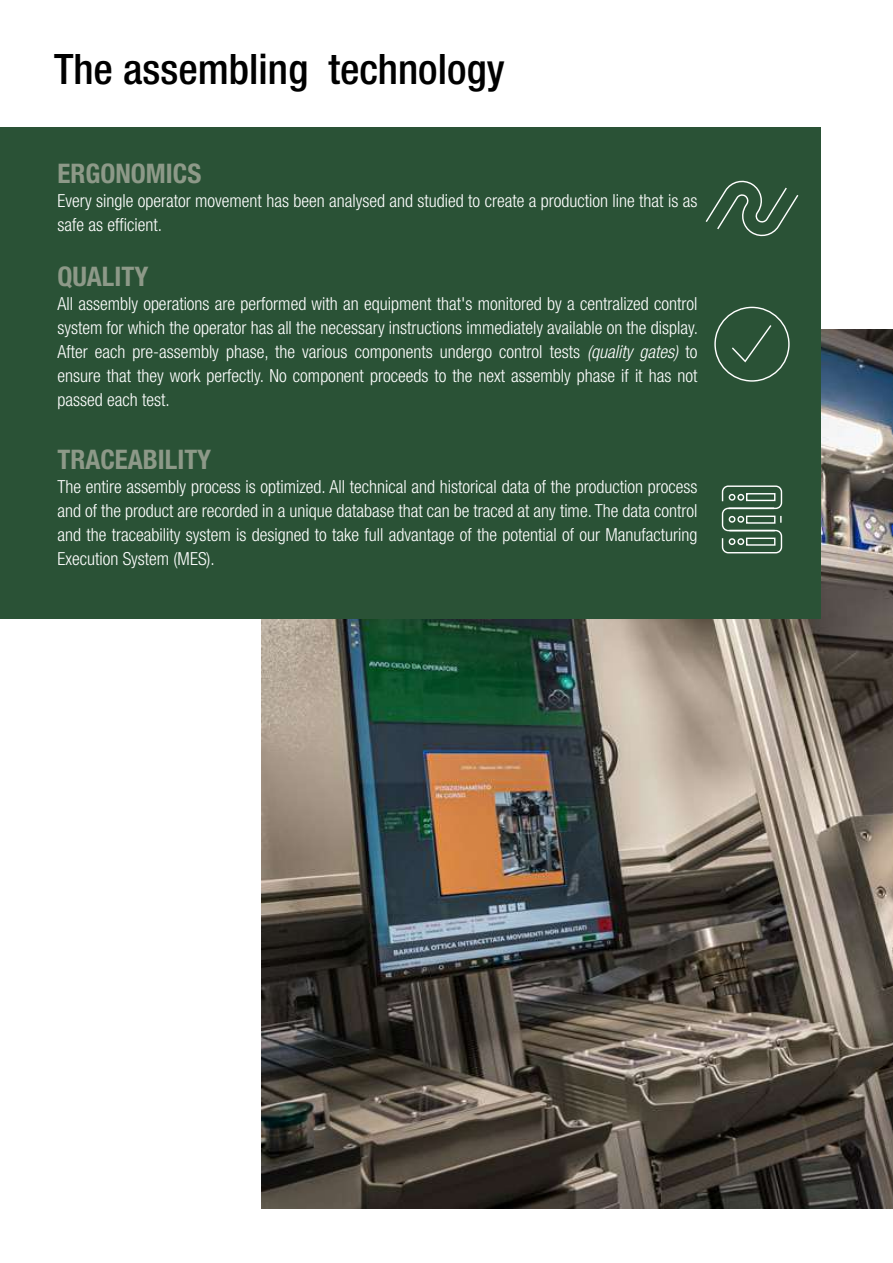
<style>
.page{position:relative;width:893px;height:1263px;background:#fff}
.page>*{position:absolute;margin:0;border:0;box-sizing:border-box;transform-origin:0 0}
.t1{font:500 condensed 42px "Helvetica Neue LT Std";color:#000}
.t2{font:700 condensed 27px "Helvetica Neue LT Std";color:#8d9988}
.t3{font:300 condensed 18px/24px "Helvetica Neue LT Std";color:#fff;text-align:justify}
.s1{font-style:italic}
</style>
<div class="page">
<img style="left:262px;top:330px;width:631px;height:879px">
<div style="left:0;top:128px;width:821px;height:491px;background:#2a5236"></div>
<svg style="left:721px;top:485px;width:62px;height:69px"></svg>
<svg style="left:705px;top:180px;width:94px;height:57px"></svg>
<div style="left:714px;top:307px;width:76px;height:75px;border:1px solid #fff;border-radius:50%"></div>
<svg style="left:732px;top:325px;width:40px;height:38px"></svg>
<h1 class="t1" style="left:54px;top:44px;width:452px">The assembling technology</h1>
<h2 class="t2" style="left:57px;top:157px;width:145px">ERGONOMICS</h2>
<p class="t3" style="left:57px;top:188px;width:641px">Every single operator movement has been analysed and studied to create a production line that is as safe as efficient.</p>
<h2 class="t2" style="left:57px;top:261px;width:93px">QUALITY</h2>
<p class="t3" style="left:57px;top:292px;width:642px">All assembly operations are performed with an equipment that's monitored by a centralized control system for which the operator has all the necessary instructions immediately available on the display.<br>After each pre-assembly phase, the various components undergo control tests <span class="s1">(quality gates)</span> to ensure that they work perfectly. No component proceeds to the next assembly phase if it has not passed each test.</p>
<h2 class="t2" style="left:57px;top:443px;width:155px">TRACEABILITY</h2>
<p class="t3" style="left:57px;top:474px;width:642px">The entire assembly process is optimized. All technical and historical data of the production process and of the product are recorded in a unique database that can be traced at any time. The data control and the traceability system is designed to take full advantage of the potential of our Manufacturing Execution System (MES).</p>
</div>
